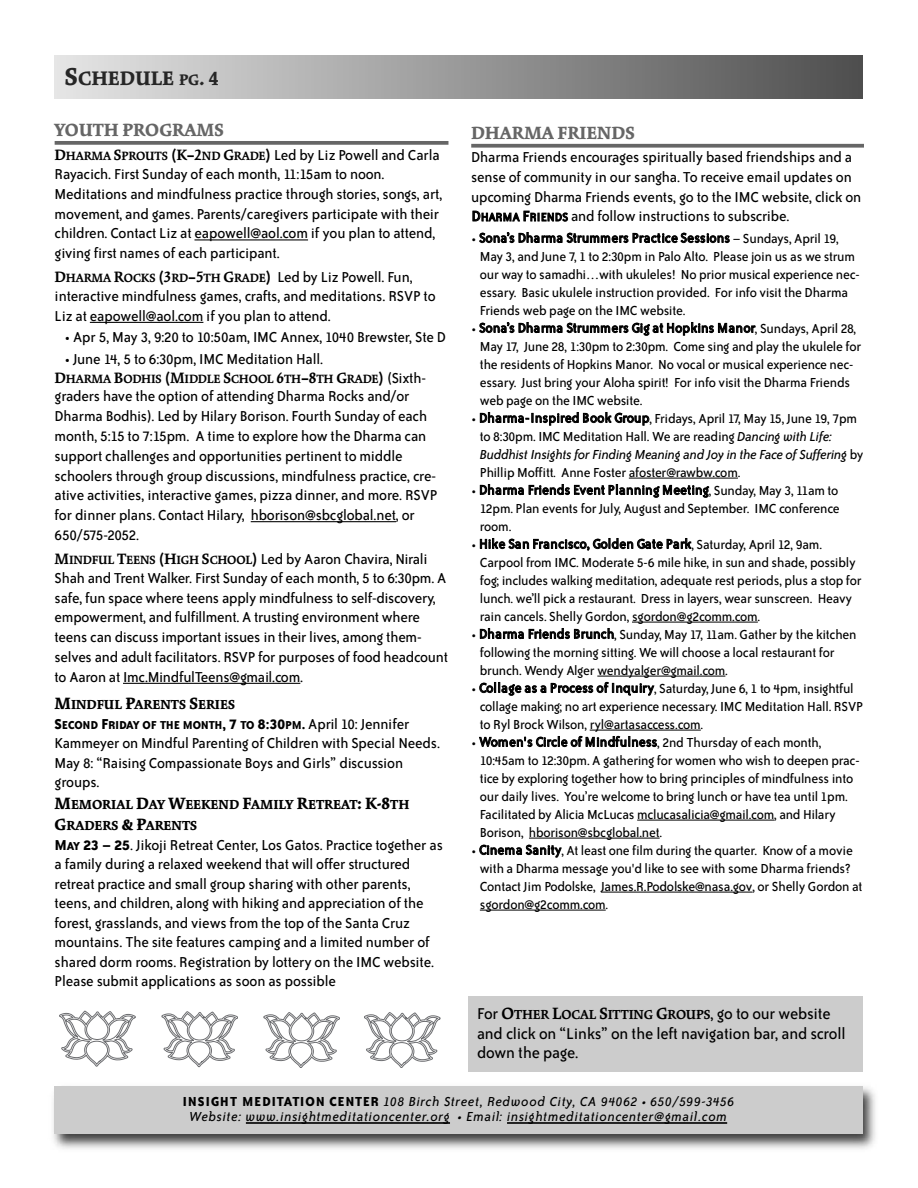
<style>
.page{position:relative;width:918px;height:1188px;background:#fff}
.page>*{position:absolute;margin:0;border:0;box-sizing:border-box;transform-origin:0 0}
.t1{font:900 21.6px "Kinesis Std";color:#262626}
.t2{font:900 19.5px "Kinesis Std";color:#666}
.t3{font:18px/19.5px "Bailey Sans ITC";letter-spacing:-.01em;color:#000}
.t4{font:16.5px/19.6px "Bailey Sans ITC";letter-spacing:-.01em;color:#000}
.t5{font:15px/18px "Bailey Sans ITC";letter-spacing:-.015em;color:#000}
.t6{font:italic 15px/15px "Bailey Sans ITC";letter-spacing:.045em;color:#000;text-align:center}
.t7{font:900 14.4px/21.6px "Kinesis Std";color:#000}
.t8{font:700 14.4px "Kinesis Std";letter-spacing:-.01em;color:#000}
.t9{font:700 13.2px "Bailey Sans ITC";letter-spacing:-.015em;color:#000}
.t10{font:700 13.2px "Kinesis Std";letter-spacing:-.01em;color:#000}
.s1{font-size:27px}
.s2{font-size:16.8px}
.s3{font-size:21px}
.s4{font-family:"Kinesis Std";font-weight:700}
.s5{font-family:"Kinesis Std";font-weight:700;font-size:13.2px}
.s6{font-size:16.5px}
.s7{font-family:"Bailey Sans ITC";font-weight:400;font-size:16.5px}
.s8{font-size:18px}
.s9{font-weight:400;font-size:16.5px}
.s10{font-weight:700}
.s11{font-weight:700;font-size:13.2px}
.s12{font-size:13.2px}
.s13{font-style:italic}
.s14{font-family:"Bailey Sans ITC";font-weight:400;font-size:18px}
.s15{font-weight:700;font-style:normal}
</style>
<div class="page">
<svg style="left:55px;top:141px;width:393px;height:4px;background:#6f6f6f"></svg>
<hr style="left:195px;top:239px;width:113px;height:1px;background:#000">
<hr style="left:90px;top:322px;width:113px;height:1px;background:#000">
<hr style="left:251px;top:521px;width:145px;height:1px;background:#000">
<hr style="left:123px;top:683px;width:177px;height:1px;background:#000">
<div style="left:54px;top:56px;width:808px;height:43px;background:linear-gradient(to right,#e6e6e6,#4e4e4e)"></div>
<img style="left:53px;top:1086px;width:823px;height:63px">
<div style="left:54px;top:1087px;width:809px;height:47px;background:#ccc"></div>
<hr style="left:246px;top:1122px;width:204px;height:2px;background:#000">
<hr style="left:507px;top:1122px;width:220px;height:2px;background:#000">
<svg style="left:471px;top:144px;width:393px;height:4px;background:#757575"></svg>
<hr style="left:629px;top:478px;width:109px;height:1px;background:#000">
<hr style="left:632px;top:622px;width:126px;height:1px;background:#000">
<hr style="left:597px;top:676px;width:128px;height:1px;background:#000">
<hr style="left:590px;top:730px;width:111px;height:1px;background:#000">
<hr style="left:637px;top:820px;width:137px;height:1px;background:#000">
<hr style="left:529px;top:838px;width:131px;height:1px;background:#000">
<hr style="left:601px;top:892px;width:152px;height:1px;background:#000">
<hr style="left:480px;top:910px;width:126px;height:1px;background:#000">
<svg style="left:59px;top:1011px;width:77px;height:56px"></svg>
<svg style="left:162px;top:1011px;width:76px;height:56px"></svg>
<svg style="left:264px;top:1012px;width:76px;height:56px"></svg>
<svg style="left:364px;top:1012px;width:76px;height:56px"></svg>
<div style="left:468px;top:996px;width:395px;height:76px;background:#ccc"></div>
<h1 class="t1" style="left:65px;top:69px;width:155px"><span class="s1">S</span>CHEDULE <span class="s2">PG</span><span class="s3">. 4</span></h1>
<p class="t2" style="left:55px;top:122px;width:171px">YOUTH PROGRAMS</p>
<p class="t4" style="left:55px;top:147px;width:389px"><span class="s4">D</span><span class="s5">HARMA</span> <span class="s4">S</span><span class="s5">PROUTS</span> <span class="s4">(K–2</span><span class="s5">ND</span> <span class="s4">G</span><span class="s5">RADE</span><span class="s4">)</span> Led by Liz Powell and Carla Rayacich. First Sunday of each month, 11:15am to noon.<br>Meditations and mindfulness practice through stories, songs, art, movement, and games. Parents/caregivers participate with their children. Contact Liz at eapowell@aol.com if you plan to attend, giving first names of each participant.</p>
<p class="t4" style="left:55px;top:269px;width:383px;line-height:19.2px"><span class="s4">D</span><span class="s5">HARMA</span> <span class="s4">R</span><span class="s5">OCKS</span> <span class="s4">(3</span><span class="s5">RD</span><span class="s4">–5</span><span class="s5">TH</span> <span class="s4">G</span><span class="s5">RADE</span><span class="s4">)</span> Led by Liz Powell. Fun, interactive mindfulness games, crafts, and meditations. RSVP to<br>Liz at eapowell@aol.com if you plan to attend.</p>
<p class="t4" style="left:65px;top:329px;width:383px">• Apr 5, May 3, 9:20 to 10:50am, IMC Annex, 1040 Brewster, Ste D</p>
<p class="t4" style="left:65px;top:350px;width:260px">• June 14, 5 to 6:30pm, IMC Meditation Hall.</p>
<p class="t10" style="left:55px;top:373px;width:373px"><span class="s6">D</span>HARMA <span class="s6">B</span>ODHIS <span class="s6">(M</span>IDDLE <span class="s6">S</span>CHOOL <span class="s6">6</span>TH<span class="s6">–8</span>TH <span class="s6">G</span>RADE<span class="s6">)</span> <span class="s7">(Sixth-</span></p>
<p class="t4" style="left:55px;top:388px;width:384px">graders have the option of attending Dharma Rocks and/or Dharma Bodhis). Led by Hilary Borison. Fourth Sunday of each month, 5:15 to 7:15pm. A time to explore how the Dharma can support challenges and opportunities pertinent to middle schoolers through group discussions, mindfulness practice, cre&shy;ative activities, interactive games, pizza dinner, and more. RSVP for dinner plans. Contact Hilary, hborison@sbcglobal.net, or 650/575-2052.</p>
<p class="t4" style="left:55px;top:550px;width:395px"><span class="s4">M</span><span class="s5">INDFUL</span> <span class="s4">T</span><span class="s5">EENS</span> <span class="s4">(H</span><span class="s5">IGH</span> <span class="s4">S</span><span class="s5">CHOOL</span><span class="s4">)</span> Led by Aaron Chavira, Nirali Shah and Trent Walker. First Sunday of each month, 5 to 6:30pm. A safe, fun space where teens apply mindfulness to self-discovery, empowerment, and fulfillment. A trusting environment where teens can discuss important issues in their lives, among them&shy;selves and adult facilitators. RSVP for purposes of food headcount to Aaron at Imc.MindfulTeens@gmail.com.</p>
<p class="t7" style="left:55px;top:695px;width:182px"><span class="s8">M</span>INDFUL <span class="s8">P</span>ARENTS <span class="s8">S</span>ERIES</p>
<p class="t9" style="left:55px;top:720px;width:356px"><span class="s6">S</span>ECOND <span class="s6">F</span>RIDAY OF THE MONTH<span class="s6">, 7</span> TO <span class="s6">8:30</span>PM<span class="s6">.</span> <span class="s9">April 10: Jennifer</span></p>
<p class="t4" style="left:55px;top:735px;width:387px">Kammeyer on Mindful Parenting of Children with Special Needs.<br>May 8: “Raising Compassionate Boys and Girls” discussion groups.</p>
<p class="t7" style="left:55px;top:794px;width:356px"><span class="s8">M</span>EMORIAL <span class="s8">D</span>AY <span class="s8">W</span>EEKEND <span class="s8">F</span>AMILY <span class="s8">R</span>ETREAT<span class="s8">: K-8</span>TH<br><span class="s8">G</span>RADERS <span class="s8">&amp; P</span>ARENTS</p>
<p class="t4" style="left:55px;top:836px;width:390px"><span class="s10">M</span><span class="s11">AY</span> <span class="s10">23 – 25</span>. Jikoji Retreat Center, Los Gatos. Practice together as a family during a relaxed weekend that will offer structured retreat practice and small group sharing with other parents, teens, and children, along with hiking and appreciation of the forest, grasslands, and views from the top of the Santa Cruz mountains. The site features camping and a limited number of shared dorm rooms. Registration by lottery on the IMC website.<br>Please submit applications as soon as possible</p>
<p class="t2" style="left:471px;top:124px;width:165px">DHARMA FRIENDS</p>
<p class="t4" style="left:471px;top:148px;width:392px">Dharma Friends encourages spiritually based friendships and a sense of community in our sangha. To receive email updates on upcoming Dharma Friends events, go to the IMC website, click on D<span class="s12">HARMA</span> F<span class="s12">RIENDS</span> and follow instructions to subscribe.</p>
<p class="t5" style="left:480px;top:230px;width:381px;text-indent:-8px">• Sona’s Dharma Strummers Practice Sessions – Sundays, April 19, May 3, and June 7, 1 to 2:30pm in Palo Alto. Please join us as we strum our way to samadhi…with ukuleles! No prior musical experience nec&shy;essary. Basic ukulele instruction provided. For info visit the Dharma Friends web page on the IMC website.</p>
<p class="t5" style="left:480px;top:320px;width:383px;text-indent:-8px">• Sona’s Dharma Strummers Gig at Hopkins Manor, Sundays, April 28, May 17, June 28, 1:30pm to 2:30pm. Come sing and play the ukulele for the residents of Hopkins Manor. No vocal or musical experience nec&shy;essary. Just bring your Aloha spirit! For info visit the Dharma Friends web page on the IMC website.</p>
<p class="t5" style="left:480px;top:410px;width:385px;text-indent:-8px">• Dharma-Inspired Book Group, Fridays, April 17, May 15, June 19, 7pm to 8:30pm. IMC Meditation Hall. We are reading <span class="s13">Dancing with Life:<br>Buddhist Insights for Finding Meaning and Joy in the Face of Suffering</span> by Phillip Moffitt. Anne Foster afoster@rawbw.com.</p>
<p class="t5" style="left:480px;top:482px;width:361px;text-align:justify;text-indent:-8px">• Dharma Friends Event Planning Meeting, Sunday, May 3, 11am to 12pm. Plan events for July, August and September. IMC conference room.</p>
<p class="t5" style="left:480px;top:536px;width:383px;text-indent:-8px">• Hike San Francisco, Golden Gate Park, Saturday, April 12, 9am.<br>Carpool from IMC. Moderate 5-6 mile hike, in sun and shade, possibly fog; includes walking meditation, adequate rest periods, plus a stop for lunch. we’ll pick a restaurant. Dress in layers, wear sunscreen. Heavy rain cancels. Shelly Gordon, sgordon@g2comm.com.</p>
<p class="t5" style="left:480px;top:626px;width:378px;text-indent:-8px">• Dharma Friends Brunch, Sunday, May 17, 11am. Gather by the kitchen following the morning sitting. We will choose a local restaurant for brunch. Wendy Alger wendyalger@gmail.com.</p>
<p class="t5" style="left:480px;top:680px;width:385px;text-indent:-8px">• Collage as a Process of Inquiry, Saturday, June 6, 1 to 4pm, insightful collage making; no art experience necessary. IMC Meditation Hall. RSVP to Ryl Brock Wilson, ryl@artasaccess.com.</p>
<p class="t5" style="left:480px;top:734px;width:381px;text-indent:-8px">• Women's Circle of Mindfulness, 2nd Thursday of each month, 10:45am to 12:30pm. A gathering for women who wish to deepen prac&shy;tice by exploring together how to bring principles of mindfulness into our daily lives. You’re welcome to bring lunch or have tea until 1pm.<br>Facilitated by Alicia McLucas mclucasalicia@gmail.com, and Hilary Borison, hborison@sbcglobal.net.</p>
<p class="t5" style="left:480px;top:842px;width:384px;text-indent:-8px">• Cinema Sanity, At least one film during the quarter. Know of a movie with a Dharma message you'd like to see with some Dharma friends?<br>Contact Jim Podolske, James.R.Podolske@nasa.gov, or Shelly Gordon at sgordon@g2comm.com.</p>
<p class="t8" style="left:477px;top:1008px;width:355px"><span class="s14">For</span> <span class="s8">O</span>THER <span class="s8">L</span>OCAL <span class="s8">S</span>ITTING <span class="s8">G</span>ROUPS<span class="s14">, go to our website</span></p>
<p class="t3" style="left:477px;top:1025px;width:370px">and click on “Links” on the left navigation bar, and scroll down the page.</p>
<p class="t6" style="left:182px;top:1095px;width:553px"><span class="s15">INSIGHT MEDITATION CENTER</span> 108 Birch Street, Redwood City, CA 94062 • 650/599-3456<br>Website: www.insightmeditationcenter.org • Email: insightmeditationcenter@gmail.com</p>
</div>
